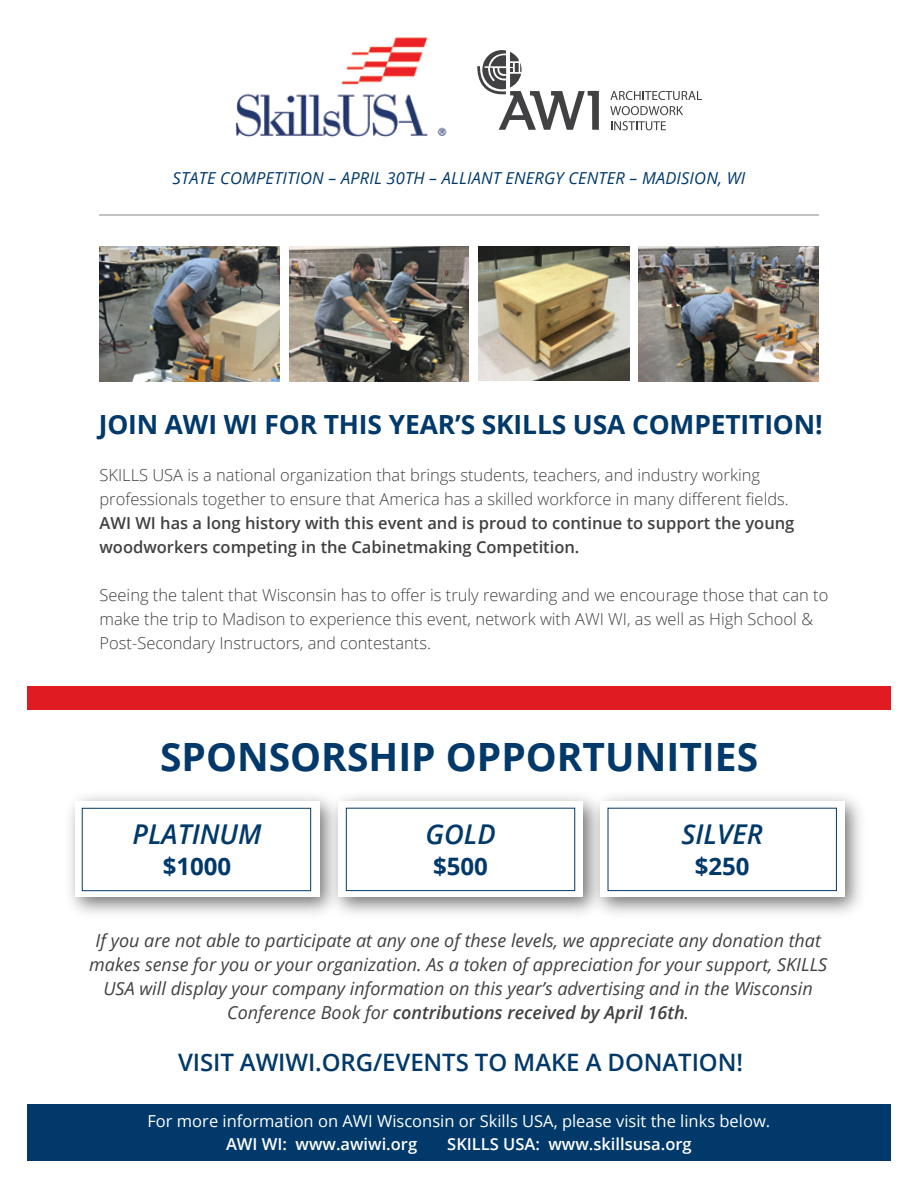
<style>
.page{position:relative;width:918px;height:1188px;background:#fff}
.page>*{position:absolute;margin:0;border:0;box-sizing:border-box;transform-origin:0 0}
.t1{font:700 39px "Open Sans";color:#00396a}
.t2{font:italic 600 27.3px "Open Sans";color:#00396a}
.t3{font:700 26.4px "Open Sans";letter-spacing:-.005em;color:#00396a}
.t4{font:600 24px "Open Sans";letter-spacing:-.005em;color:#00396a}
.t5{font:700 24px "Open Sans";color:#00396a}
.t6{font:italic 18px/24px "Open Sans";color:#414042;text-align:center}
.t7{font:300 16.5px/24px "Open Sans";color:#414042}
.t8{font:600 16.5px/24px "Open Sans";color:#414042}
.t9{font:16.5px "Open Sans";color:#fff}
.t10{font:italic 16.5px "Open Sans";letter-spacing:.01em;color:#00396a}
.t11{font:600 16.5px "Open Sans";color:#fff}
.s1{font-weight:600}
</style>
<div class="page">
<img style="left:639px;top:246px;width:179px;height:135px">
<img style="left:100px;top:246px;width:179px;height:135px">
<img style="left:289px;top:246px;width:180px;height:135px">
<img style="left:235px;top:37px;width:212px;height:100px">
<hr style="left:99px;top:215px;width:720px;height:1px;background:#86888a">
<div style="left:14px;top:1104px;width:890px;height:70px;background:#00396a"></div>
<div style="left:339px;top:802px;width:244px;height:95px;background:#fff"></div>
<div style="left:82px;top:808px;width:229px;height:83px;border:1px solid #00396a"></div>
<div style="left:346px;top:808px;width:229px;height:83px;border:1px solid #00396a"></div>
<div style="left:608px;top:808px;width:229px;height:83px;border:1px solid #00396a"></div>
<div style="left:14px;top:687px;width:890px;height:23px;background:#e11b22"></div>
<svg style="left:477px;top:50px;width:122px;height:80px"></svg>
<svg style="left:610px;top:91px;width:92px;height:9px"></svg>
<svg style="left:610px;top:106px;width:73px;height:9px"></svg>
<svg style="left:611px;top:121px;width:55px;height:9px"></svg>
<img style="left:479px;top:246px;width:150px;height:135px">
<div style="left:0;top:1161px;width:918px;height:27px;background:#fff"></div>
<div style="left:891px;top:0;width:27px;height:1188px;background:#fff"></div>
<div style="left:0;top:0;width:27px;height:1188px;background:#fff"></div>
<p class="t10" style="left:173px;top:166px;width:574px">STATE COMPETITION – APRIL 30TH – ALLIANT ENERGY CENTER – MADISION, WI</p>
<h3 class="t3" style="left:99px;top:405px;width:725px">JOIN AWI WI FOR THIS YEAR’S SKILLS USA COMPETITION!</h3>
<p class="t7" style="left:99px;top:462px;width:691px">SKILLS USA is a national organization that brings students, teachers, and industry working professionals together to ensure that America has a skilled workforce in many different fields.</p>
<p class="t8" style="left:99px;top:510px;width:696px">AWI WI has a long history with this event and is proud to continue to support the young woodworkers competing in the Cabinetmaking Competition.</p>
<p class="t7" style="left:99px;top:582px;width:730px">Seeing the talent that Wisconsin has to offer is truly rewarding and we encourage those that can to make the trip to Madison to experience this event, network with AWI WI, as well as High School &amp;<br>Post-Secondary Instructors, and contestants.</p>
<h1 class="t1" style="left:160px;top:729px;width:600px">SPONSORSHIP OPPORTUNITIES</h1>
<h2 class="t2" style="left:132px;top:816px;width:131px">PLATINUM</h2>
<h3 class="t5" style="left:163px;top:849px;width:70px">$1000</h3>
<h2 class="t2" style="left:425px;top:816px;width:72px">GOLD</h2>
<h3 class="t5" style="left:433px;top:849px;width:56px">$500</h3>
<h2 class="t2" style="left:681px;top:816px;width:83px">SILVER</h2>
<h3 class="t5" style="left:695px;top:849px;width:56px">$250</h3>
<p class="t6" style="left:89px;top:928px;width:740px">If you are not able to participate at any one of these levels, we appreciate any donation that makes sense for you or your organization. As a token of appreciation for your support, SKILLS USA will display your company information on this year’s advertising and in the Wisconsin Conference Book for <span class="s1">contributions received by April 16th</span>.</p>
<h3 class="t4" style="left:178px;top:1046px;width:566px">VISIT AWIWI.ORG/EVENTS TO MAKE A DONATION!</h3>
<p class="t9" style="left:147px;top:1110px;width:624px">For more information on AWI Wisconsin or Skills USA, please visit the links below.</p>
<p class="t11" style="left:226px;top:1132px;width:193px">AWI WI: www.awiwi.org</p>
<p class="t11" style="left:447px;top:1132px;width:246px">SKILLS USA: www.skillsusa.org</p>
</div>
